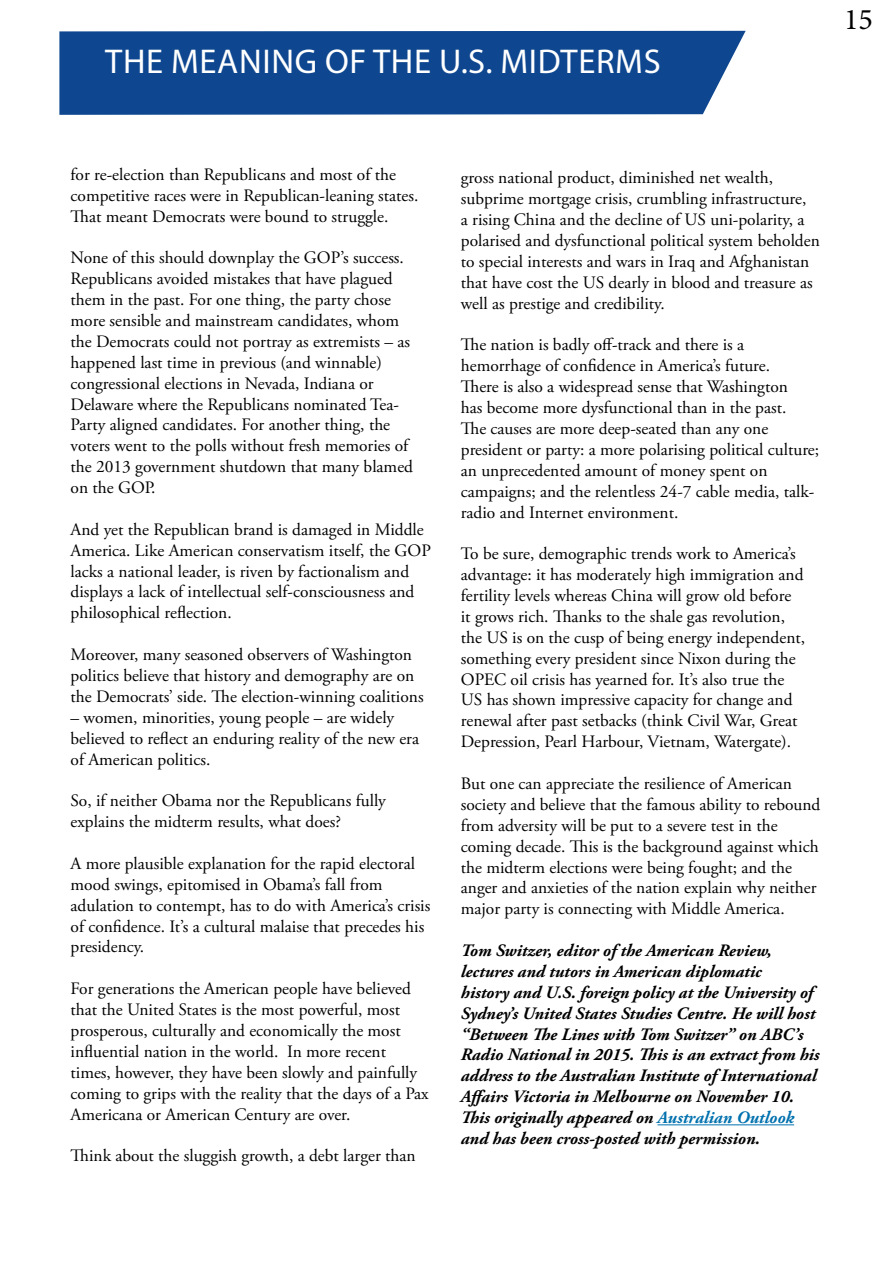
<style>
.page{position:relative;width:893px;height:1263px;background:#fff}
.page>*{position:absolute;margin:0;border:0;box-sizing:border-box;transform-origin:0 0}
.t1{font:34.5px "Myriad Pro";letter-spacing:.02em;color:#fff}
.t2{font:30px "Minion Pro";color:#000}
.t3{font:17.4px/20.9px "Adobe Garamond Pro";color:#000}
.t4{font:italic 700 17.4px/20.9px "Adobe Garamond Pro";color:#000}
.s1{color:#0071ae}
</style>
<div class="page">
<hr style="left:657px;top:1124px;width:137px;height:1px;background:#0071ae">
<div style="left:59px;top:31px;width:687px;height:84px;background:#0e4790"></div>
<h1 class="t1" style="left:105px;top:40px;width:557px">THE MEANING OF THE U.S. MIDTERMS</h1>
<h2 class="t2" style="left:844px;top:-1px;width:30px">15</h2>
<p class="t3" style="left:71px;top:164px;width:349px">for re-election than Republicans and most of the competitive races were in Republican-leaning states.<br>That meant Democrats were bound to struggle.</p>
<p class="t3" style="left:71px;top:248px;width:344px">None of this should downplay the GOP’s success.<br>Republicans avoided mistakes that have plagued them in the past. For one thing, the party chose more sensible and mainstream candidates, whom the Democrats could not portray as extremists – as happened last time in previous (and winnable) congressional elections in Nevada, Indiana or Delaware where the Republicans nominated Tea-Party aligned candidates. For another thing, the voters went to the polls without fresh memories of the 2013 government shutdown that many blamed on the GOP.</p>
<p class="t3" style="left:71px;top:519px;width:362px">And yet the Republican brand is damaged in Middle America. Like American conservatism itself, the GOP lacks a national leader, is riven by factionalism and displays a lack of intellectual self-consciousness and philosophical reflection.</p>
<p class="t3" style="left:71px;top:645px;width:355px">Moreover, many seasoned observers of Washington politics believe that history and demography are on the Democrats’ side. The election-winning coalitions</p>
<p class="t3" style="left:71px;top:707px;width:350px">– women, minorities, young people – are widely believed to reflect an enduring reality of the new era of American politics.</p>
<p class="t3" style="left:71px;top:791px;width:317px">So, if neither Obama nor the Republicans fully explains the midterm results, what does?</p>
<p class="t3" style="left:71px;top:853px;width:361px">A more plausible explanation for the rapid electoral mood swings, epitomised in Obama’s fall from adulation to contempt, has to do with America’s crisis of confidence. It’s a cultural malaise that precedes his presidency.</p>
<p class="t3" style="left:71px;top:979px;width:360px">For generations the American people have believed that the United States is the most powerful, most prosperous, culturally and economically the most influential nation in the world. In more recent times, however, they have been slowly and painfully coming to grips with the reality that the days of a Pax Americana or American Century are over.</p>
<p class="t3" style="left:71px;top:1146px;width:346px">Think about the sluggish growth, a debt larger than</p>
<p class="t3" style="left:461px;top:168px;width:360px">gross national product, diminished net wealth, subprime mortgage crisis, crumbling infrastructure,<br>a rising China and the decline of US uni-polarity, a polarised and dysfunctional political system beholden to special interests and wars in Iraq and Afghanistan that have cost the US dearly in blood and treasure as well as prestige and credibility.</p>
<p class="t3" style="left:461px;top:335px;width:360px">The nation is badly off-track and there is a hemorrhage of confidence in America’s future.<br>There is also a widespread sense that Washington<br>has become more dysfunctional than in the past.<br>The causes are more deep-seated than any one president or party: a more polarising political culture; an unprecedented amount of money spent on campaigns; and the relentless 24-7 cable media, talk&shy;radio and Internet environment.</p>
<p class="t3" style="left:461px;top:544px;width:346px">To be sure, demographic trends work to America’s advantage: it has moderately high immigration and fertility levels whereas China will grow old before it grows rich. Thanks to the shale gas revolution, the US is on the cusp of being energy independent, something every president since Nixon during the OPEC oil crisis has yearned for. It’s also true the US has shown impressive capacity for change and renewal after past setbacks (think Civil War, Great Depression, Pearl Harbour, Vietnam, Watergate).</p>
<p class="t3" style="left:461px;top:774px;width:361px">But one can appreciate the resilience of American society and believe that the famous ability to rebound from adversity will be put to a severe test in the coming decade. This is the background against which the midterm elections were being fought; and the anger and anxieties of the nation explain why neither major party is connecting with Middle America.</p>
<p class="t4" style="left:461px;top:940px;width:360px">Tom Switzer, editor of the American Review, lectures and tutors in American diplomatic<br>history and U.S. foreign policy at the University of Sydney’s United States Studies Centre. He will host “Between The Lines with Tom Switzer” on ABC’s Radio National in 2015. This is an extract from his address to the Australian Institute of International Affairs Victoria in Melbourne on November 10.<br>This originally appeared on <span class="s1">Australian Outlook </span>and has been cross-posted with permission.</p>
</div>
